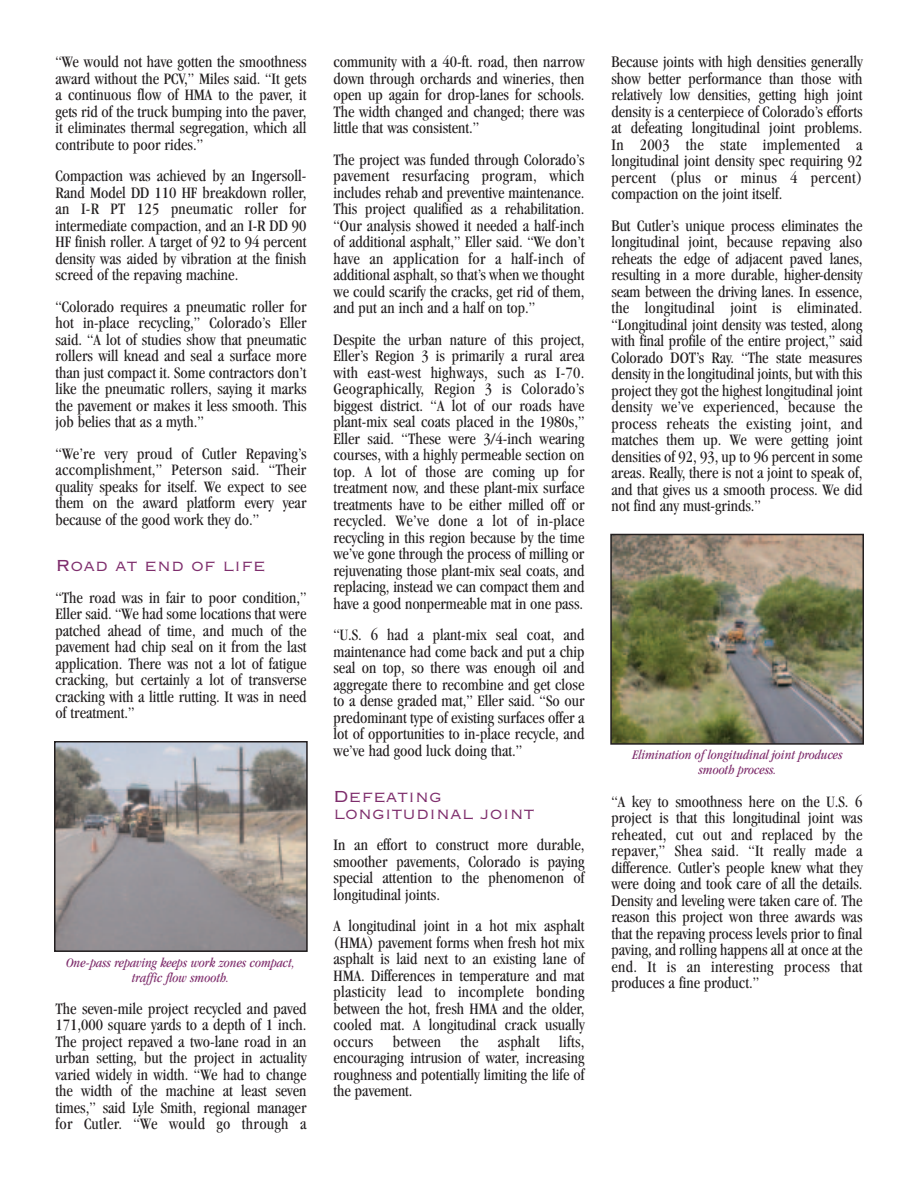
<style>
.page{position:relative;width:918px;height:1188px;background:#fff}
.page>*{position:absolute;margin:0;border:0;box-sizing:border-box;transform-origin:0 0}
.t1{font:21px/16.5px "Copperplate Thirty Two BC";color:#7e2d6c}
.t2{font:condensed 16.5px/16.5px "Garamond";color:#231f20;text-align:justify}
.t3{font:italic condensed 13.5px/15px "Garamond";color:#7e2d6c;text-align:center}
</style>
<div class="page">
<img style="left:57px;top:744px;width:248px;height:205px">
<div style="left:54px;top:741px;width:254px;height:211px;border:2px solid #231f20"></div>
<img style="left:613px;top:537px;width:248px;height:205px">
<div style="left:610px;top:534px;width:254px;height:211px;border:2px solid #231f20"></div>
<p class="t2" style="left:56px;top:55px;width:253px">“We would not have gotten the smoothness award without the PCV,” Miles said. “It gets a continuous flow of HMA to the paver, it gets rid of the truck bumping into the paver, it eliminates thermal segregation, which all contribute to poor rides.”</p>
<p class="t2" style="left:56px;top:169px;width:253px">Compaction was achieved by an Ingersoll-Rand Model DD 110 HF breakdown roller, an I-R PT 125 pneumatic roller for intermediate compaction, and an I-R DD 90<br>HF finish roller. A target of 92 to 94 percent density was aided by vibration at the finish screed of the repaving machine.</p>
<p class="t2" style="left:56px;top:300px;width:253px">“Colorado requires a pneumatic roller for hot in-place recycling,” Colorado’s Eller said. “A lot of studies show that pneumatic rollers will knead and seal a surface more than just compact it. Some contractors don’t like the pneumatic rollers, saying it marks the pavement or makes it less smooth. This job belies that as a myth.”</p>
<p class="t2" style="left:56px;top:447px;width:253px">“We’re very proud of Cutler Repaving’s accomplishment,” Peterson said. “Their quality speaks for itself. We expect to see them on the award platform every year because of the good work they do.”</p>
<p class="t1" style="left:56px;top:556px;width:212px">Road at end of life</p>
<p class="t2" style="left:56px;top:591px;width:253px">“The road was in fair to poor condition,” Eller said. “We had some locations that were patched ahead of time, and much of the pavement had chip seal on it from the last application. There was not a lot of fatigue cracking, but certainly a lot of transverse cracking with a little rutting. It was in need of treatment.”</p>
<p class="t3" style="left:66px;top:956px;width:230px">One-pass repaving keeps work zones compact, traffic flow smooth.</p>
<p class="t2" style="left:56px;top:1002px;width:253px">The seven-mile project recycled and paved 171,000 square yards to a depth of 1 inch.<br>The project repaved a two-lane road in an urban setting, but the project in actuality varied widely in width. “We had to change the width of the machine at least seven times,” said Lyle Smith, regional manager for Cutler. “We would go through a</p>
<p class="t2" style="left:334px;top:55px;width:253px">community with a 40-ft. road, then narrow down through orchards and wineries, then open up again for drop-lanes for schools.<br>The width changed and changed; there was little that was consistent.”</p>
<p class="t2" style="left:334px;top:153px;width:253px">The project was funded through Colorado’s pavement resurfacing program, which includes rehab and preventive maintenance.<br>This project qualified as a rehabilitation. “Our analysis showed it needed a half-inch of additional asphalt,” Eller said. “We don’t have an application for a half-inch of additional asphalt, so that’s when we thought we could scarify the cracks, get rid of them, and put an inch and a half on top.”</p>
<p class="t2" style="left:334px;top:333px;width:253px">Despite the urban nature of this project, Eller’s Region 3 is primarily a rural area with east-west highways, such as I-70.<br>Geographically, Region 3 is Colorado’s biggest district. “A lot of our roads have plant-mix seal coats placed in the 1980s,” Eller said. “These were 3/4-inch wearing courses, with a highly permeable section on top. A lot of those are coming up for treatment now, and these plant-mix surface treatments have to be either milled off or recycled. We’ve done a lot of in-place recycling in this region because by the time we’ve gone through the process of milling or rejuvenating those plant-mix seal coats, and replacing, instead we can compact them and have a good nonpermeable mat in one pass.</p>
<p class="t2" style="left:334px;top:628px;width:253px">“U.S. 6 had a plant-mix seal coat, and maintenance had come back and put a chip seal on top, so there was enough oil and aggregate there to recombine and get close to a dense graded mat,” Eller said. “So our predominant type of existing surfaces offer a lot of opportunities to in-place recycle, and we’ve had good luck doing that.”</p>
<p class="t1" style="left:333px;top:787px;width:202px">Defeating longitudinal joint</p>
<p class="t2" style="left:333px;top:838px;width:253px">In an effort to construct more durable, smoother pavements, Colorado is paying special attention to the phenomenon of longitudinal joints.</p>
<p class="t2" style="left:333px;top:919px;width:253px">A longitudinal joint in a hot mix asphalt (HMA) pavement forms when fresh hot mix asphalt is laid next to an existing lane of HMA. Differences in temperature and mat plasticity lead to incomplete bonding between the hot, fresh HMA and the older, cooled mat. A longitudinal crack usually occurs between the asphalt lifts, encouraging intrusion of water, increasing roughness and potentially limiting the life of the pavement.</p>
<p class="t2" style="left:612px;top:55px;width:253px">Because joints with high densities generally show better performance than those with relatively low densities, getting high joint density is a centerpiece of Colorado’s efforts at defeating longitudinal joint problems.<br>In 2003 the state implemented a longitudinal joint density spec requiring 92 percent (plus or minus 4 percent) compaction on the joint itself.</p>
<p class="t2" style="left:612px;top:219px;width:253px">But Cutler’s unique process eliminates the longitudinal joint, because repaving also reheats the edge of adjacent paved lanes, resulting in a more durable, higher-density seam between the driving lanes. In essence, the longitudinal joint is eliminated. “Longitudinal joint density was tested, along with final profile of the entire project,” said Colorado DOT’s Ray. “The state measures density in the longitudinal joints, but with this project they got the highest longitudinal joint density we’ve experienced, because the process reheats the existing joint, and matches them up. We were getting joint densities of 92, 93, up to 96 percent in some areas. Really, there is not a joint to speak of, and that gives us a smooth process. We did not find any must-grinds.”</p>
<p class="t3" style="left:632px;top:748px;width:212px">Elimination of longitudinal joint produces smooth process.</p>
<p class="t2" style="left:612px;top:795px;width:253px">“A key to smoothness here on the U.S. 6 project is that this longitudinal joint was reheated, cut out and replaced by the repaver,” Shea said. “It really made a difference. Cutler’s people knew what they were doing and took care of all the details.<br>Density and leveling were taken care of. The reason this project won three awards was that the repaving process levels prior to final paving, and rolling happens all at once at the end. It is an interesting process that produces a fine product.”</p>
</div>
